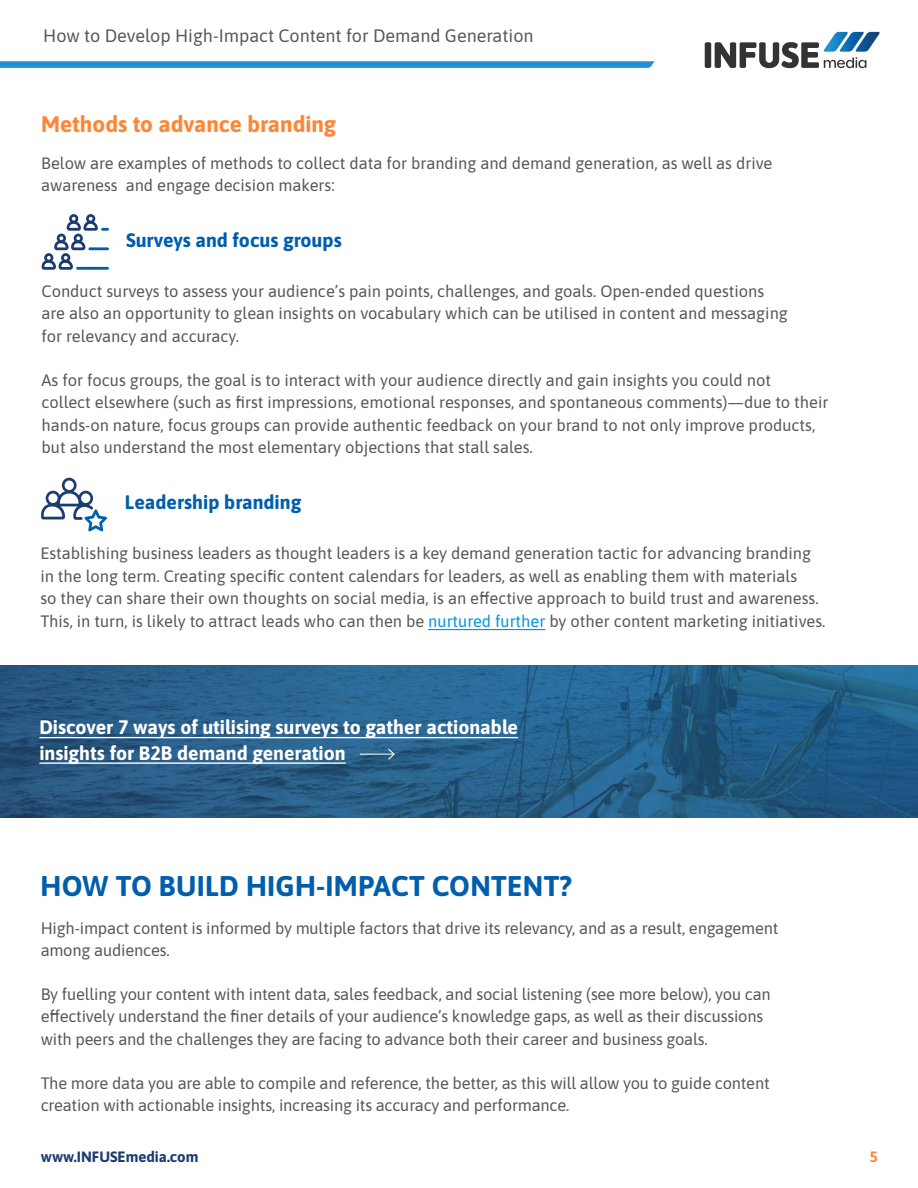
<style>
.page{position:relative;width:918px;height:1188px;background:#fff}
.page>*{position:absolute;margin:0;border:0;box-sizing:border-box;transform-origin:0 0}
.t1{font:700 28.5px "Asap";letter-spacing:.01em;color:#005eab}
.t2{font:700 22.5px "Asap";color:#fe8636}
.t3{font:700 19.5px/25.5px "Asap";color:#fff}
.t4{font:700 19.5px "Asap";color:#005eab}
.t5{font:18px "Asap";color:#585856}
.t6{font:16.5px/22.5px "Asap";color:#575756}
.t7{font:16.5px/22.5px "Asap";letter-spacing:-.01em;color:#585856}
.t8{font:700 15px "Asap";color:#1c3d70}
.t9{font:700 15px "Asap";color:#fe8636}
.s1{color:#0096de}
</style>
<div class="page">
<svg style="left:0;top:61px;width:655px;height:7px;background:#2b98d4"></svg>
<hr style="left:428px;top:629px;width:117px;height:1px;background:#0096de">
<svg style="left:42px;top:214px;width:67px;height:56px"></svg>
<hr style="left:76px;top:267px;width:33px;height:3px;background:#005eab">
<svg style="left:41px;top:478px;width:66px;height:53px"></svg>
<img style="left:0;top:666px;width:918px;height:151px">
<hr style="left:39px;top:737px;width:479px;height:1px;background:#fff">
<hr style="left:39px;top:762px;width:307px;height:2px;background:#fff">
<hr style="left:360px;top:754px;width:34px;height:1px;background:#fff">
<svg style="left:387px;top:748px;width:9px;height:13px"></svg>
<svg style="left:705px;top:32px;width:175px;height:36px"></svg>
<p class="t5" style="left:43px;top:23px;width:492px">How to Develop High-Impact Content for Demand Generation</p>
<h2 class="t2" style="left:41px;top:108px;width:297px">Methods to advance branding</h2>
<p class="t6" style="left:41px;top:151px;width:733px">Below are examples of methods to collect data for branding and demand generation, as well as drive awareness and engage decision makers:</p>
<p class="t4" style="left:126px;top:227px;width:217px">Surveys and focus groups</p>
<p class="t6" style="left:42px;top:279px;width:748px">Conduct surveys to assess your audience’s pain points, challenges, and goals. Open-ended questions are also an opportunity to glean insights on vocabulary which can be utilised in content and messaging for relevancy and accuracy.</p>
<p class="t6" style="left:42px;top:368px;width:789px">As for focus groups, the goal is to interact with your audience directly and gain insights you could not<br>collect elsewhere (such as first impressions, emotional responses, and spontaneous comments)—due to their hands-on nature, focus groups can provide authentic feedback on your brand to not only improve products, but also understand the most elementary objections that stall sales.</p>
<p class="t4" style="left:125px;top:489px;width:178px">Leadership branding</p>
<p class="t6" style="left:40px;top:541px;width:787px">Establishing business leaders as thought leaders is a key demand generation tactic for advancing branding in the long term. Creating specific content calendars for leaders, as well as enabling them with materials<br>so they can share their own thoughts on social media, is an effective approach to build trust and awareness.<br>This, in turn, is likely to attract leads who can then be <span class="s1">nurtured further</span> by other content marketing initiatives.</p>
<p class="t3" style="left:39px;top:713px;width:480px">Discover 7 ways of utilising surveys to gather actionable insights for B2B demand generation</p>
<h1 class="t1" style="left:41px;top:866px;width:533px">HOW TO BUILD HIGH-IMPACT CONTENT?</h1>
<p class="t7" style="left:41px;top:916px;width:739px">High-impact content is informed by multiple factors that drive its relevancy, and as a result, engagement among audiences.</p>
<p class="t7" style="left:41px;top:982px;width:732px">By fuelling your content with intent data, sales feedback, and social listening (see more below), you can effectively understand the finer details of your audience’s knowledge gaps, as well as their discussions with peers and the challenges they are facing to advance both their career and business goals.</p>
<p class="t7" style="left:41px;top:1071px;width:731px">The more data you are able to compile and reference, the better, as this will allow you to guide content creation with actionable insights, increasing its accuracy and performance.</p>
<p class="t8" style="left:41px;top:1146px;width:159px">www.INFUSEmedia.com</p>
<p class="t9" style="left:870px;top:1146px;width:10px">5</p>
</div>
